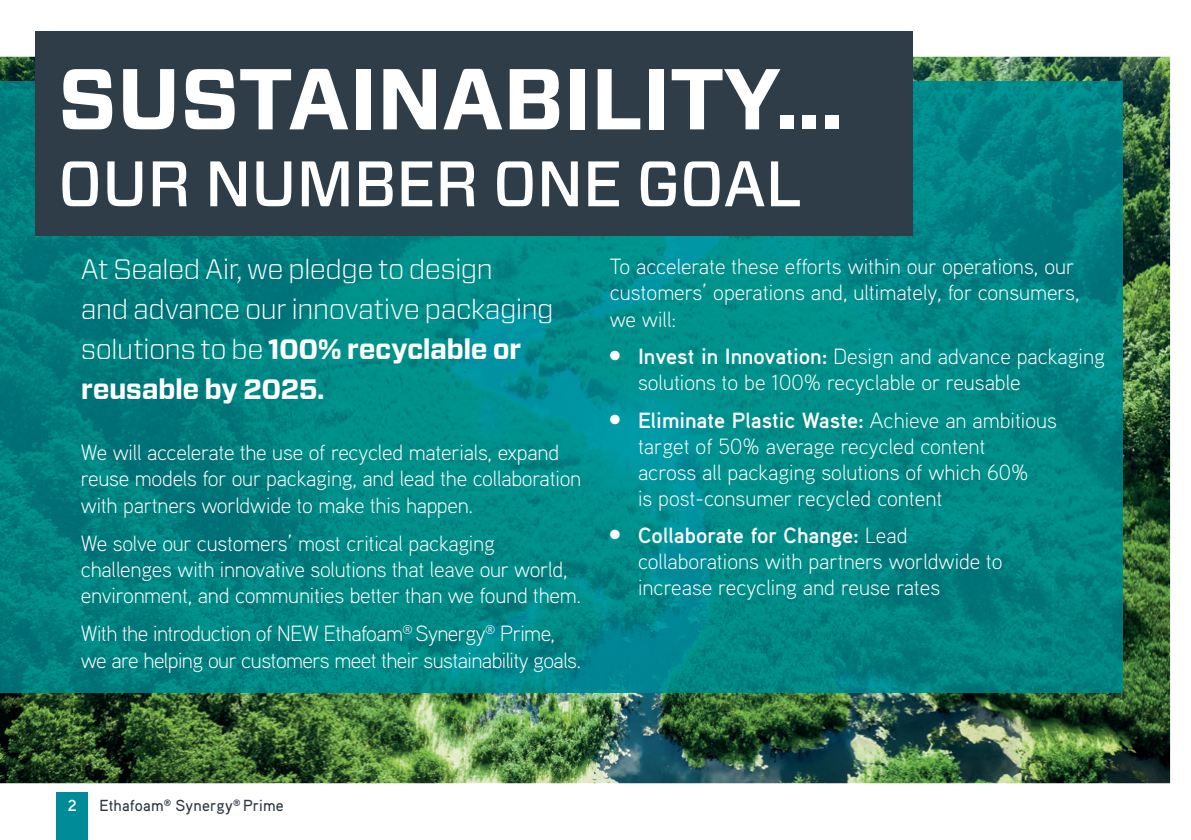
<style>
.page{position:relative;width:1191px;height:840px;background:#fff}
.page>*{position:absolute;margin:0;border:0;box-sizing:border-box;transform-origin:0 0}
.t1{font:700 86px "Forza";color:#fff}
.t2{font:500 64px "Forza";color:#fff}
.t3{font:300 28px/40px "Forza";letter-spacing:-.025em;color:#fff}
.t4{font:300 22px/26.4px "Aaux Pro OT";letter-spacing:-.01em;color:#fff}
.t5{font:500 16px "Aaux Pro OT";letter-spacing:.01em;color:#2c3741}
.t6{font:700 16px "Aaux Pro OT";color:#fff}
.s1{font-weight:700}
</style>
<div class="page">
<img style="left:0;top:57px;width:1170px;height:725px">
<img style="left:0;top:82px;width:1123px;height:610px">
<div style="left:35px;top:31px;width:878px;height:204px;background:#2e3d48"></div>
<div style="left:57px;top:791px;width:31px;height:48px;background:#008b98"></div>
<h1 class="t1" style="left:58px;top:42px;width:786px">SUSTAINABILITY...</h1>
<h2 class="t2" style="left:58px;top:141px;width:745px">OUR NUMBER ONE GOAL</h2>
<p class="t3" style="left:81px;top:248px;width:474px">At Sealed Air, we pledge to design<br>and advance our innovative packaging solutions to be <span class="s1">100% recyclable or reusable by 2025.</span></p>
<p class="t4" style="left:81px;top:438px;width:502px">We will accelerate the use of recycled materials, expand reuse models for our packaging, and lead the collaboration with partners worldwide to make this happen.</p>
<p class="t4" style="left:81px;top:528px;width:502px">We solve our customers’ most critical packaging challenges with innovative solutions that leave our world, environment, and communities better than we found them.</p>
<p class="t4" style="left:81px;top:619px;width:502px">With the introduction of NEW Ethafoam<sup>®</sup> Synergy<sup>®</sup> Prime, we are helping our customers meet their sustainability goals.</p>
<p class="t4" style="left:609px;top:252px;width:471px">To accelerate these efforts within our operations, our customers’ operations and, ultimately, for consumers, we will:</p>
<p class="t4" style="left:638px;top:342px;width:468px;text-indent:-28px">● <span class="s1">Invest in Innovation:</span> Design and advance packaging solutions to be 100% recyclable or reusable</p>
<p class="t4" style="left:638px;top:406px;width:420px;text-indent:-28px">● <span class="s1">Eliminate Plastic Waste:</span> Achieve an ambitious target of 50% average recycled content<br>across all packaging solutions of which 60%<br>is post-consumer recycled content</p>
<p class="t4" style="left:638px;top:521px;width:366px;text-indent:-28px">● <span class="s1">Collaborate for Change:</span> Lead collaborations with partners worldwide to increase recycling and reuse rates</p>
<p class="t6" style="left:68px;top:794px;width:11px">2</p>
<p class="t5" style="left:99px;top:794px;width:186px">Ethafoam<sup>®</sup> Synergy<sup>®</sup> Prime</p>
</div>
